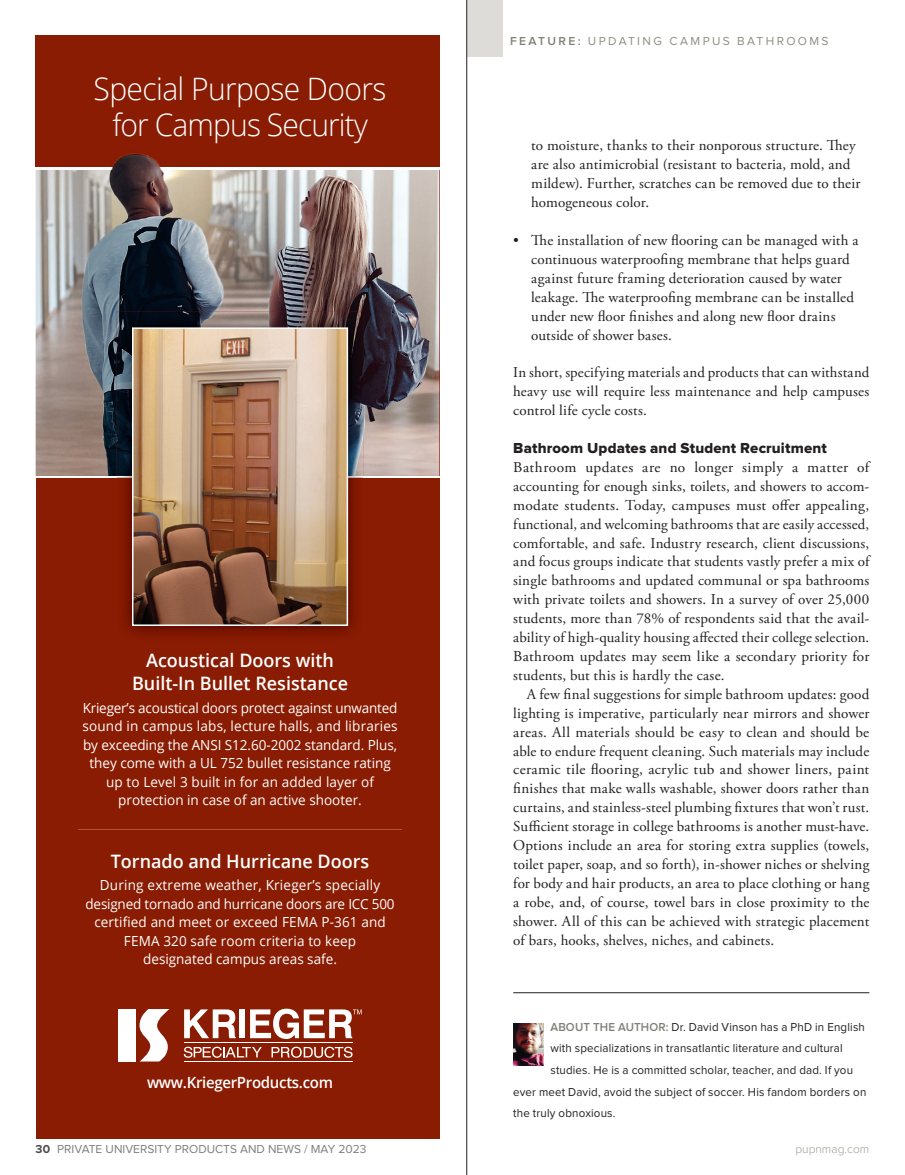
<style>
.page{position:relative;width:905px;height:1175px;background:#fff}
.page>*{position:absolute;margin:0;border:0;box-sizing:border-box;transform-origin:0 0}
.t1{font:300 30.9px/35.5px "Open Sans";letter-spacing:-.02em;color:#fff;text-align:center}
.t2{font:600 18.45px/23.1px "Open Sans";color:#fff;text-align:center}
.t3{font:600 15.45px "Open Sans";letter-spacing:-.02em;color:#fff}
.t4{font:15px/18.9px "Adobe Garamond Pro";letter-spacing:.01em;color:#231f20;text-align:justify}
.t5{font:15px "Proxima Nova Extrabld";letter-spacing:.01em;color:#231f20}
.t6{font:13.95px/18.5px "Open Sans";color:#fff;text-align:center}
.t7{font:12px "Proxima Nova";letter-spacing:.015em;color:#231f20;scale:.96 1}
.t8{font:12px "Proxima Nova";color:#7c7f7e}
.t9{font:12px "Proxima Nova";letter-spacing:.195em;color:#8e8e85}
.t10{font:300 12px "Proxima Nova";color:#9f9f97}
.s1{font-weight:600;color:#7f8077}
.s2{font-weight:700;color:#4b4c4d}
</style>
<div class="page">
<div style="left:467px;top:0;width:35px;height:57px;background:#dddcd9"></div>
<hr style="left:466px;top:0;width:1px;height:1174px;background:#231f20">
<img style="left:513px;top:1023px;width:30px;height:42px">
<hr style="left:513px;top:992px;width:356px;height:1px;background:#231f20">
<div style="left:36px;top:36px;width:403px;height:1103px;background:#891c02"></div>
<img style="left:36px;top:153px;width:403px;height:323px">
<div style="left:118px;top:1009px;width:18px;height:52px;background:#fff"></div>
<svg style="left:139px;top:1009px;width:30px;height:52px"></svg>
<svg style="left:184px;top:1009px;width:52px;height:29px"></svg>
<div style="left:239px;top:1009px;width:6px;height:29px;background:#fff"></div>
<hr style="left:184px;top:1042px;width:168px;height:1px;background:#fff">
<svg style="left:184px;top:1046px;width:78px;height:11px"></svg>
<svg style="left:271px;top:1046px;width:81px;height:11px"></svg>
<hr style="left:184px;top:1061px;width:168px;height:1px;background:#fff">
<svg style="left:250px;top:1008px;width:111px;height:31px"></svg>
<hr style="left:78px;top:829px;width:324px;height:1px;background:#a95738">
<hr style="left:36px;top:476px;width:403px;height:1px;background:#fff">
<img style="left:117px;top:312px;width:246px;height:322px">
<img style="left:117px;top:476px;width:246px;height:1px">
<img style="left:135px;top:330px;width:210px;height:293px">
<img style="left:135px;top:476px;width:210px;height:1px">
<div style="left:132px;top:327px;width:216px;height:299px;border:2px solid #fff"></div>
<h1 class="t1" style="left:94px;top:70px;width:294px">Special Purpose Doors for Campus Security</h1>
<p class="t2" style="left:132px;top:648px;width:217px">Acoustical Doors with<br>Built-In Bullet Resistance</p>
<p class="t6" style="left:82px;top:698px;width:317px">Krieger’s acoustical doors protect against unwanted sound in campus labs, lecture halls, and libraries by exceeding the ANSI S12.60-2002 standard. Plus, they come with a UL 752 bullet resistance rating up to Level 3 built in for an added layer of protection in case of an active shooter.</p>
<p class="t2" style="left:111px;top:849px;width:260px">Tornado and Hurricane Doors</p>
<p class="t6" style="left:86px;top:875px;width:310px">During extreme weather, Krieger’s specially designed tornado and hurricane doors are ICC 500 certified and meet or exceed FEMA P-361 and FEMA 320 safe room criteria to keep<br>designated campus areas safe.</p>
<p class="t3" style="left:147px;top:1071px;width:188px">www.KriegerProducts.com</p>
<p class="t9" style="left:510px;top:36px;width:320px"><span class="s1">FEATURE:</span> UPDATING CAMPUS BATHROOMS</p>
<p class="t4" style="left:531px;top:137px;width:330px;text-align:left">to moisture, thanks to their nonporous structure. They are also antimicrobial (resistant to bacteria, mold, and mildew). Further, scratches can be removed due to their homogeneous color.</p>
<p class="t4" style="left:531px;top:231px;width:328px;text-align:left;text-indent:-18px">• The installation of new flooring can be managed with a continuous waterproofing membrane that helps guard against future framing deterioration caused by water leakage. The waterproofing membrane can be installed under new floor finishes and along new floor drains outside of shower bases.</p>
<p class="t4" style="left:513px;top:364px;width:357px">In short, specifying materials and products that can withstand heavy use will require less maintenance and help campuses control life cycle costs.</p>
<p class="t5" style="left:513px;top:441px;width:315px">Bathroom Updates and Student Recruitment</p>
<p class="t4" style="left:513px;top:458px;width:357px">Bathroom updates are no longer simply a matter of accounting for enough sinks, toilets, and showers to accom&shy;modate students. Today, campuses must offer appealing, functional, and welcoming bathrooms that are easily accessed, comfortable, and safe. Industry research, client discussions, and focus groups indicate that students vastly prefer a mix of single bathrooms and updated communal or spa bathrooms with private toilets and showers. In a survey of over 25,000 students, more than 78% of respondents said that the avail&shy;ability of high-quality housing affected their college selection.<br>Bathroom updates may seem like a secondary priority for students, but this is hardly the case.</p>
<p class="t4" style="left:513px;top:685px;width:357px;text-indent:14px">A few final suggestions for simple bathroom updates: good lighting is imperative, particularly near mirrors and shower areas. All materials should be easy to clean and should be able to endure frequent cleaning. Such materials may include ceramic tile flooring, acrylic tub and shower liners, paint finishes that make walls washable, shower doors rather than curtains, and stainless-steel plumbing fixtures that won’t rust.<br>Sufficient storage in college bathrooms is another must-have.<br>Options include an area for storing extra supplies (towels, toilet paper, soap, and so forth), in-shower niches or shelving for body and hair products, an area to place clothing or hang a robe, and, of course, towel bars in close proximity to the shower. All of this can be achieved with strategic placement of bars, hooks, shelves, niches, and cabinets.</p>
<p class="t7" style="left:550px;top:1021px;width:329px"><span class="s1">ABOUT THE AUTHOR:</span> Dr. David Vinson has a PhD in English</p>
<p class="t7" style="left:550px;top:1042px;width:306px">with specializations in transatlantic literature and cultural</p>
<p class="t7" style="left:550px;top:1064px;width:317px">studies. He is a committed scholar, teacher, and dad. If you</p>
<p class="t7" style="left:513px;top:1086px;width:369px">ever meet David, avoid the subject of soccer. His fandom borders on</p>
<p class="t7" style="left:513px;top:1107px;width:108px">the truly obnoxious.</p>
<p class="t8" style="left:36px;top:1143px;width:332px"><span class="s2">30</span> PRIVATE UNIVERSITY PRODUCTS AND NEWS / MAY 2023</p>
<p class="t10" style="left:795px;top:1143px;width:75px">pupnmag.com</p>
</div>
